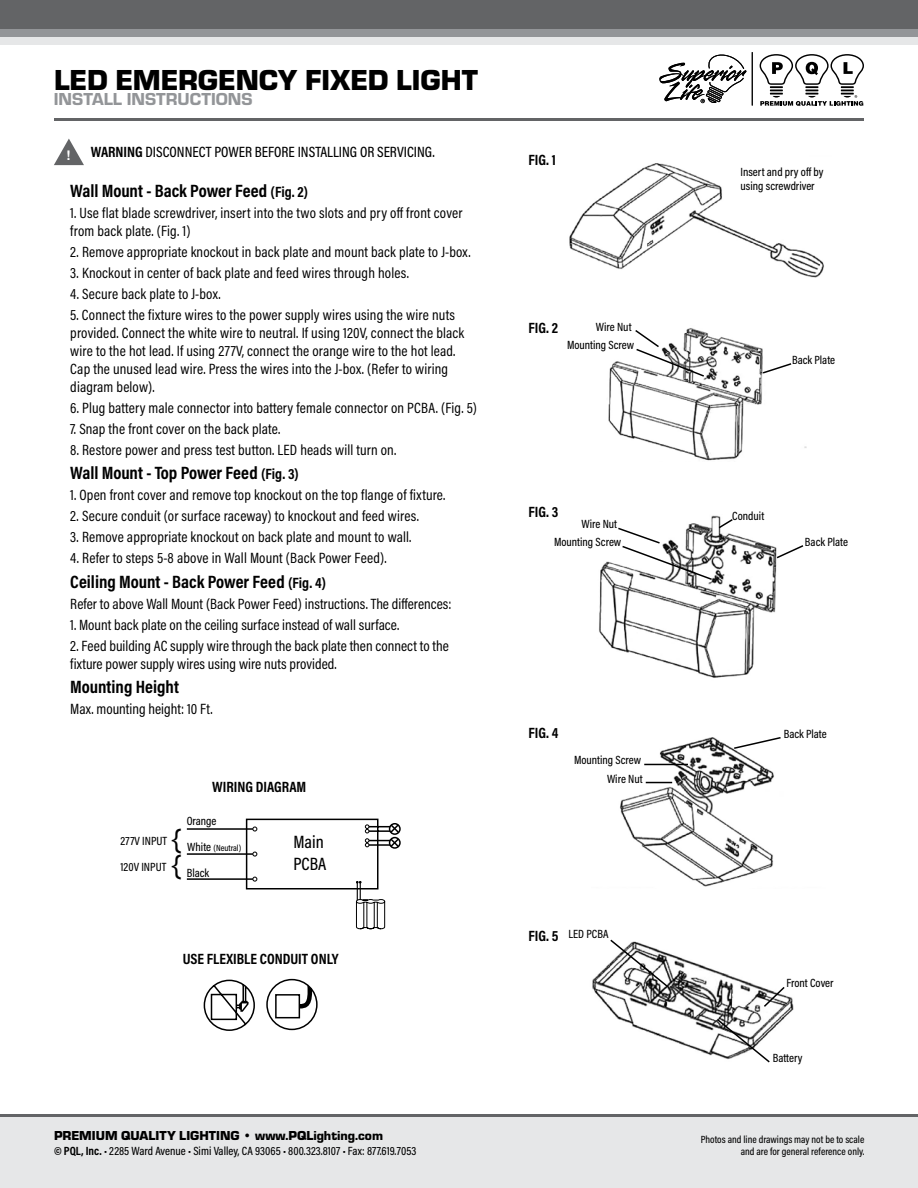
<style>
.page{position:relative;width:918px;height:1188px;background:#fff}
.page>*{position:absolute;margin:0;border:0;box-sizing:border-box;transform-origin:0 0}
.t1{font:900 30px "Eurostile";color:#000}
.t2{font:27px "Helvetica";color:#000}
.t3{font:700 18px "Acumin Pro Cond";color:#000}
.t4{font:18px "Eurostile Hea";color:#939598}
.t5{font:500 18px/21.6px "Acumin Pro Cond";color:#000}
.t6{font:15px/18px "Acumin Pro Cond";letter-spacing:.01em;color:#000}
.t7{font:700 15px "Acumin Pro Cond";color:#000}
.t8{font:500 15px "Acumin Pro Cond";color:#000}
.t9{font:900 13.5px "Eurostile";color:#000}
.t10{font:700 13.2px "Helvetica";color:#fff}
.t11{font:500 12px/14.4px "Acumin Pro Cond";color:#000}
.t12{font:500 10.5px "Acumin Pro Cond";color:#000}
.t13{font:500 9px "Acumin Pro Cond";color:#000}
.s1{font-weight:700}
.s2{font-size:15px}
.s3{font-size:12px}
</style>
<div class="page">
<div style="left:0;top:1115px;width:918px;height:73px;background:#e6e7e8"></div>
<hr style="left:0;top:1114px;width:918px;height:3px;background:#636466">
<div style="left:0;top:27px;width:918px;height:18px;background:#e6e7e8"></div>
<div style="left:0;top:20px;width:918px;height:17px;background:#939598"></div>
<div style="left:0;top:0;width:918px;height:28px;background:#636466"></div>
<hr style="left:54px;top:118px;width:810px;height:3px;background:#636466">
<svg style="left:760px;top:54px;width:104px;height:52px"></svg>
<svg style="left:659px;top:54px;width:87px;height:49px"></svg>
<hr style="left:752px;top:52px;width:1px;height:54px;background:#000">
<svg style="left:54px;top:139px;width:30px;height:26px"></svg>
<img style="left:599px;top:515px;width:178px;height:163px">
<svg style="left:775px;top:544px;width:29px;height:16px"></svg>
<svg style="left:616px;top:518px;width:118px;height:63px"></svg>
<img style="left:620px;top:737px;width:154px;height:150px">
<svg style="left:732px;top:737px;width:49px;height:13px"></svg>
<hr style="left:644px;top:764px;width:44px;height:1px;background:#000">
<svg style="left:646px;top:782px;width:26px;height:1px"></svg>
<img style="left:592px;top:954px;width:202px;height:102px">
<svg style="left:609px;top:939px;width:62px;height:51px"></svg>
<svg style="left:762px;top:985px;width:24px;height:23px"></svg>
<svg style="left:715px;top:1018px;width:56px;height:45px"></svg>
<img style="left:608px;top:332px;width:198px;height:129px">
<svg style="left:634px;top:328px;width:72px;height:50px"></svg>
<svg style="left:761px;top:362px;width:32px;height:13px"></svg>
<img style="left:569px;top:163px;width:255px;height:115px">
<hr style="left:187px;top:853px;width:66px;height:2px;background:#000">
<hr style="left:187px;top:828px;width:66px;height:2px;background:#000">
<hr style="left:187px;top:878px;width:66px;height:2px;background:#000">
<svg style="left:245px;top:818px;width:156px;height:111px"></svg>
<svg style="left:203px;top:979px;width:111px;height:52px"></svg>
<div style="left:266px;top:979px;width:52px;height:51px;border:2px solid #000;border-radius:50%"></div>
<p class="t1" style="left:54px;top:59px;width:426px">LED EMERGENCY FIXED LIGHT</p>
<p class="t4" style="left:54px;top:86px;width:200px">INSTALL INSTRUCTIONS</p>
<p class="t10" style="left:66px;top:145px;width:6px">!</p>
<p class="t8" style="left:91px;top:142px;width:345px"><span class="s1">WARNING</span> DISCONNECT POWER BEFORE INSTALLING OR SERVICING.</p>
<p class="t3" style="left:70px;top:179px;width:239px">Wall Mount - Back Power Feed <span class="s2">(Fig. 2)</span></p>
<p class="t6" style="left:70px;top:203px;width:394px">1. Use flat blade screwdriver, insert into the two slots and pry off front cover from back plate. (Fig. 1)</p>
<p class="t6" style="left:70px;top:242px;width:402px">2. Remove appropriate knockout in back plate and mount back plate to J-box.</p>
<p class="t6" style="left:70px;top:263px;width:340px">3. Knockout in center of back plate and feed wires through holes.</p>
<p class="t6" style="left:70px;top:284px;width:152px">4. Secure back plate to J-box.</p>
<p class="t6" style="left:70px;top:305px;width:395px">5. Connect the fixture wires to the power supply wires using the wire nuts provided. Connect the white wire to neutral. If using 120V, connect the black wire to the hot lead. If using 277V, connect the orange wire to the hot lead.<br>Cap the unused lead wire. Press the wires into the J-box. (Refer to wiring diagram below).</p>
<p class="t6" style="left:70px;top:398px;width:408px">6. Plug battery male connector into battery female connector on PCBA. (Fig. 5)</p>
<p class="t6" style="left:70px;top:419px;width:212px">7. Snap the front cover on the back plate.</p>
<p class="t6" style="left:70px;top:440px;width:328px">8. Restore power and press test button. LED heads will turn on.</p>
<p class="t3" style="left:70px;top:461px;width:230px">Wall Mount - Top Power Feed <span class="s2">(Fig. 3)</span></p>
<p class="t6" style="left:70px;top:486px;width:377px">1. Open front cover and remove top knockout on the top flange of fixture.</p>
<p class="t6" style="left:70px;top:507px;width:350px">2. Secure conduit (or surface raceway) to knockout and feed wires.</p>
<p class="t6" style="left:70px;top:528px;width:343px">3. Remove appropriate knockout on back plate and mount to wall.</p>
<p class="t6" style="left:70px;top:549px;width:318px">4. Refer to steps 5-8 above in Wall Mount (Back Power Feed).</p>
<p class="t3" style="left:70px;top:570px;width:257px">Ceiling Mount - Back Power Feed <span class="s2">(Fig. 4)</span></p>
<p class="t6" style="left:70px;top:594px;width:383px">Refer to above Wall Mount (Back Power Feed) instructions. The differences:</p>
<p class="t6" style="left:70px;top:615px;width:330px">1. Mount back plate on the ceiling surface instead of wall surface.</p>
<p class="t6" style="left:70px;top:636px;width:380px">2. Feed building AC supply wire through the back plate then connect to the fixture power supply wires using wire nuts provided.</p>
<p class="t3" style="left:70px;top:675px;width:110px">Mounting Height</p>
<p class="t6" style="left:70px;top:700px;width:144px">Max. mounting height: 10 Ft.</p>
<p class="t7" style="left:212px;top:777px;width:96px">WIRING DIAGRAM</p>
<p class="t11" style="left:187px;top:813px;width:31px">Orange</p>
<p class="t2" style="left:172px;top:817px;width:11px">{</p>
<p class="t2" style="left:172px;top:844px;width:11px">{</p>
<p class="t11" style="left:121px;top:833px;width:48px">277V INPUT</p>
<p class="t11" style="left:121px;top:860px;width:47px">120V INPUT</p>
<p class="t13" style="left:187px;top:842px;width:56px"><span class="s3">White</span> (Neutral)</p>
<p class="t11" style="left:187px;top:866px;width:24px">Black</p>
<p class="t5" style="left:293px;top:831px;width:35px">Main<br>PCBA</p>
<p class="t7" style="left:183px;top:948px;width:157px">USE FLEXIBLE CONDUIT ONLY</p>
<p class="t7" style="left:529px;top:150px;width:29px">FIG. 1</p>
<p class="t7" style="left:529px;top:318px;width:31px">FIG. 2</p>
<p class="t11" style="left:596px;top:319px;width:37px">Wire Nut</p>
<p class="t11" style="left:567px;top:338px;width:69px">Mounting Screw</p>
<p class="t7" style="left:529px;top:502px;width:31px">FIG. 3</p>
<p class="t11" style="left:582px;top:517px;width:37px">Wire Nut</p>
<p class="t11" style="left:554px;top:534px;width:69px">Mounting Screw</p>
<p class="t11" style="left:741px;top:164px;width:84px">Insert and pry off by using screwdriver</p>
<p class="t11" style="left:792px;top:353px;width:45px">Back Plate</p>
<p class="t11" style="left:732px;top:508px;width:34px">Conduit</p>
<p class="t11" style="left:805px;top:534px;width:45px">Back Plate</p>
<p class="t7" style="left:529px;top:723px;width:31px">FIG. 4</p>
<p class="t11" style="left:784px;top:727px;width:45px">Back Plate</p>
<p class="t11" style="left:574px;top:753px;width:69px">Mounting Screw</p>
<p class="t11" style="left:607px;top:772px;width:37px">Wire Nut</p>
<p class="t7" style="left:529px;top:926px;width:32px">FIG. 5</p>
<p class="t11" style="left:569px;top:927px;width:42px">LED PCBA</p>
<p class="t11" style="left:786px;top:975px;width:49px">Front Cover</p>
<p class="t11" style="left:773px;top:1051px;width:31px">Battery</p>
<p class="t9" style="left:54px;top:1126px;width:331px">PREMIUM QUALITY LIGHTING <span class="s1">•</span> www.PQLighting.com</p>
<p class="t12" style="left:701px;top:1132px;width:165px">Photos and line drawings may not be to scale</p>
<p class="t11" style="left:54px;top:1143px;width:364px"><span class="s1">© PQL, Inc.</span> • 2285 Ward Avenue • Simi Valley, CA 93065 • 800.323.8107 • Fax: 877.619.7053</p>
<p class="t12" style="left:741px;top:1144px;width:125px">and are for general reference only.</p>
</div>
